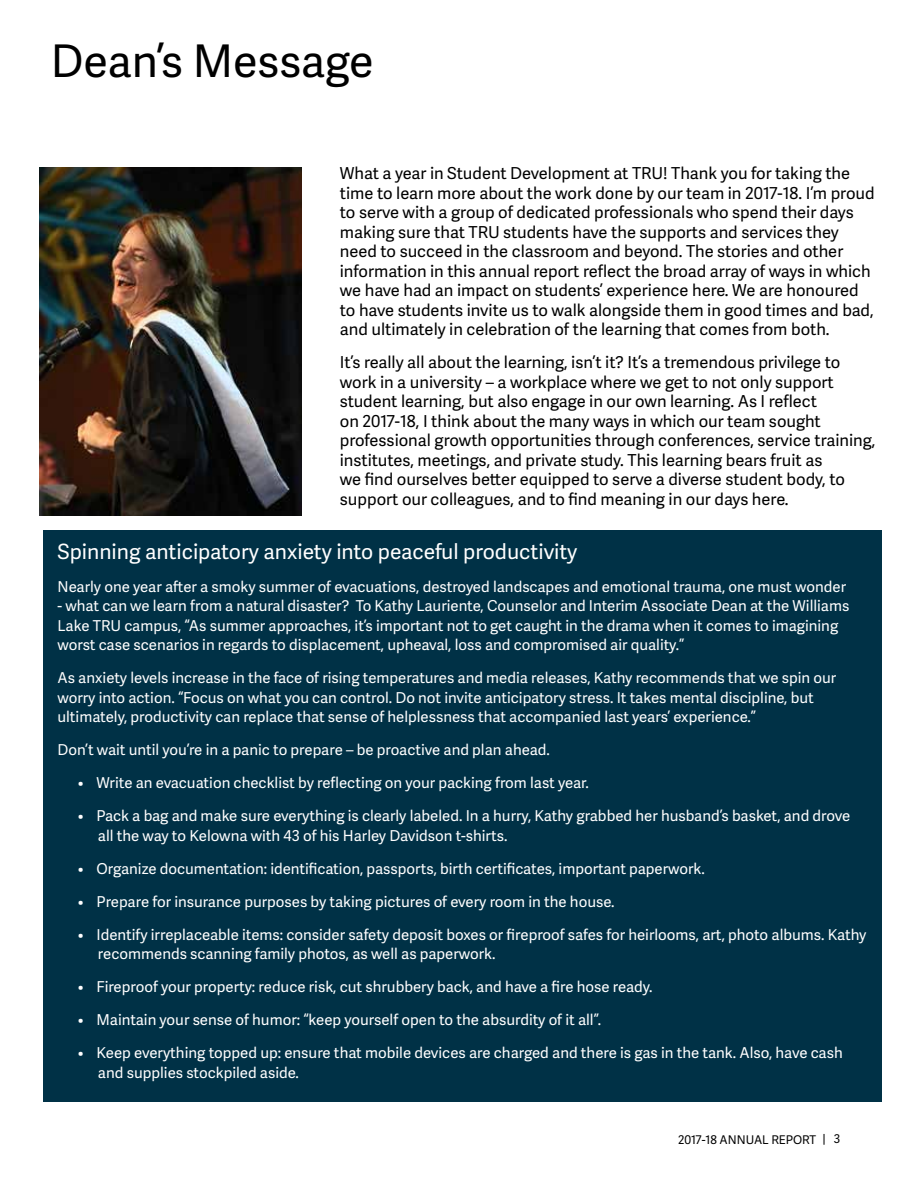
<style>
.page{position:relative;width:918px;height:1188px;background:#fff}
.page>*{position:absolute;margin:0;border:0;box-sizing:border-box;transform-origin:0 0}
.t1{font:45px "Adelle Sans";color:#000}
.t2{font:21px "Adelle Sans";color:#fff}
.t3{font:16.5px/19.5px "Adelle Sans";color:#000}
.t4{font:15px/19.5px "Adelle Sans";color:#fff}
.t5{font:12px "Adelle Sans";color:#000}
</style>
<div class="page">
<img style="left:40px;top:167px;width:262px;height:348px">
<div style="left:43px;top:530px;width:839px;height:571px;background:#003146"></div>
<h1 class="t1" style="left:51px;top:29px;width:325px">Dean’s Message</h1>
<p class="t3" style="left:340px;top:163px;width:536px">What a year in Student Development at TRU! Thank you for taking the time to learn more about the work done by our team in 2017-18. I’m proud to serve with a group of dedicated professionals who spend their days making sure that TRU students have the supports and services they need to succeed in the classroom and beyond. The stories and other information in this annual report reflect the broad array of ways in which we have had an impact on students’ experience here. We are honoured to have students invite us to walk alongside them in good times and bad, and ultimately in celebration of the learning that comes from both.</p>
<p class="t3" style="left:340px;top:352px;width:537px">It’s really all about the learning, isn’t it? It’s a tremendous privilege to work in a university – a workplace where we get to not only support student learning, but also engage in our own learning. As I reflect<br>on 2017-18, I think about the many ways in which our team sought professional growth opportunities through conferences, service training, institutes, meetings, and private study. This learning bears fruit as<br>we find ourselves better equipped to serve a diverse student body, to support our colleagues, and to find meaning in our days here.</p>
<h2 class="t2" style="left:57px;top:536px;width:521px">Spinning anticipatory anxiety into peaceful productivity</h2>
<p class="t4" style="left:57px;top:576px;width:790px">Nearly one year after a smoky summer of evacuations, destroyed landscapes and emotional trauma, one must wonder</p>
<p class="t4" style="left:57px;top:596px;width:793px">- what can we learn from a natural disaster? To Kathy Lauriente, Counselor and Interim Associate Dean at the Williams<br>Lake TRU campus, “As summer approaches, it’s important not to get caught in the drama when it comes to imagining worst case scenarios in regards to displacement, upheaval, loss and compromised air quality.”</p>
<p class="t4" style="left:57px;top:668px;width:780px">As anxiety levels increase in the face of rising temperatures and media releases, Kathy recommends that we spin our worry into action. “Focus on what you can control. Do not invite anticipatory stress. It takes mental discipline, but ultimately, productivity can replace that sense of helplessness that accompanied last years’ experience.”</p>
<p class="t4" style="left:57px;top:740px;width:494px">Don’t wait until you’re in a panic to prepare – be proactive and plan ahead.</p>
<p class="t4" style="left:78px;top:773px;width:513px">• Write an evacuation checklist by reflecting on your packing from last year.</p>
<p class="t4" style="left:98px;top:806px;width:754px;text-indent:-20px">• Pack a bag and make sure everything is clearly labeled. In a hurry, Kathy grabbed her husband’s basket, and drove all the way to Kelowna with 43 of his Harley Davidson t-shirts.</p>
<p class="t4" style="left:78px;top:858px;width:629px">• Organize documentation: identification, passports, birth certificates, important paperwork.</p>
<p class="t4" style="left:78px;top:891px;width:538px">• Prepare for insurance purposes by taking pictures of every room in the house.</p>
<p class="t4" style="left:98px;top:924px;width:770px;text-indent:-20px">• Identify irreplaceable items: consider safety deposit boxes or fireproof safes for heirlooms, art, photo albums. Kathy recommends scanning family photos, as well as paperwork.</p>
<p class="t4" style="left:78px;top:977px;width:576px">• Fireproof your property: reduce risk, cut shrubbery back, and have a fire hose ready.</p>
<p class="t4" style="left:78px;top:1010px;width:525px">• Maintain your sense of humor: “keep yourself open to the absurdity of it all”.</p>
<p class="t4" style="left:98px;top:1043px;width:746px;text-indent:-20px">• Keep everything topped up: ensure that mobile devices are charged and there is gas in the tank. Also, have cash and supplies stockpiled aside.</p>
<p class="t5" style="left:672px;top:1130px;width:46px">2016 - 7</p>
<p class="t5" style="left:823px;top:1130px;width:19px">| 3</p>
<p class="t5" style="left:678px;top:1131px;width:139px">2017-18 ANNUAL REPORT</p>
</div>
